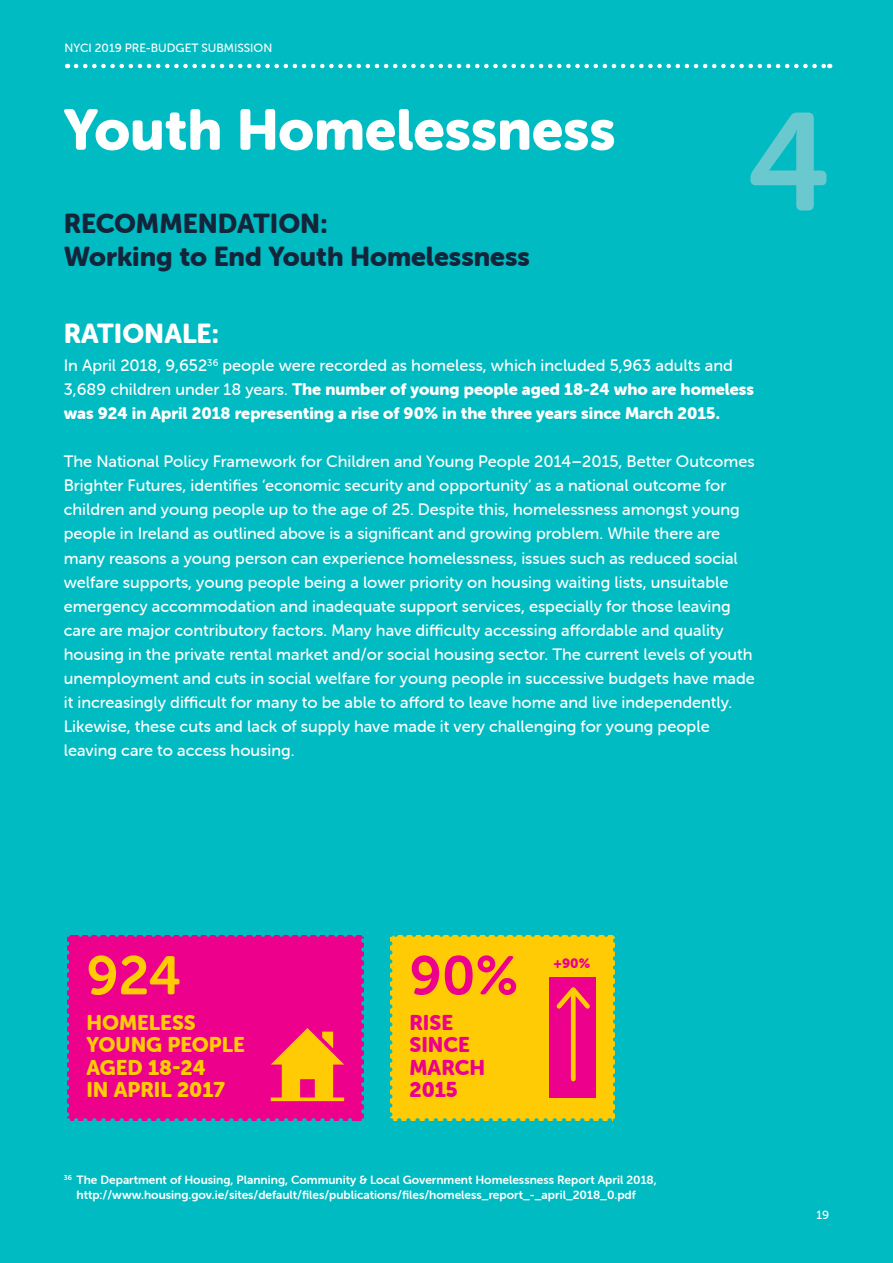
<style>
.page{position:relative;width:893px;height:1263px;background:#00bbc1}
.page>*{position:absolute;margin:0;border:0;box-sizing:border-box;transform-origin:0 0}
.t1{font:138px "Museo Sans Rounded 700";color:#6ac9ce}
.t2{font:57px "Museo Sans Rounded 900";color:#fff}
.t3{font:54px "Museo Sans Rounded 700";color:#ffcb05}
.t4{font:54px "Museo Sans Rounded 700";color:#ec008c}
.t5{font:27px/32.4px "Museo Sans Rounded 900";color:#13253b}
.t6{font:27px "Museo Sans Rounded 900";color:#fff}
.t7{font:21px/22.5px "Museo Sans Rounded 900";color:#ffcb05}
.t8{font:21px/22.5px "Museo Sans Rounded 900";color:#ec008c}
.t9{font:16.5px/24px "Museo Sans Rounded 500";color:#fff}
.t10{font:16.5px/24px "Museo Sans Rounded 900";color:#fff}
.t11{font:13.5px "Museo Sans Rounded 900";color:#ec008c}
.t12{font:12px/15px "Museo Sans Rounded 700";color:#fff}
.t13{font:12px "Museo Sans Rounded 500";color:#fff}
.s1{font-family:"Museo Sans Rounded 500"}
</style>
<div class="page">
<svg style="left:76px;top:64px;width:754px;height:4px"></svg>
<div style="left:67px;top:934px;width:296px;height:186px;background:#ec008c"></div>
<svg style="left:67px;top:943px;width:2px;height:177px"></svg>
<svg style="left:76px;top:1118px;width:288px;height:3px"></svg>
<svg style="left:361px;top:934px;width:3px;height:177px"></svg>
<svg style="left:67px;top:934px;width:287px;height:3px"></svg>
<div style="left:390px;top:934px;width:225px;height:186px;background:#ffcb05"></div>
<svg style="left:390px;top:943px;width:2px;height:177px"></svg>
<svg style="left:399px;top:1118px;width:216px;height:3px"></svg>
<svg style="left:613px;top:934px;width:2px;height:177px"></svg>
<svg style="left:390px;top:934px;width:216px;height:3px"></svg>
<svg style="left:271px;top:1028px;width:73px;height:73px"></svg>
<div style="left:549px;top:977px;width:47px;height:120px;background:#ec008c"></div>
<div style="left:571px;top:990px;width:5px;height:89px;background:#ffcb05"></div>
<svg style="left:556px;top:987px;width:34px;height:26px"></svg>
<p class="t13" style="left:65px;top:41px;width:209px">NYCI 2019 PRE-BUDGET SUBMISSION</p>
<h2 class="t2" style="left:64px;top:97px;width:553px">Youth Homelessness</h2>
<h3 class="t5" style="left:64px;top:208px;width:468px">RECOMMENDATION:<br>Working to End Youth Homelessness</h3>
<h1 class="t1" style="left:748px;top:86px;width:85px">4</h1>
<h3 class="t6" style="left:64px;top:318px;width:157px">RATIONALE:</h3>
<p class="t9" style="left:64px;top:354px;width:671px">In April 2018, 9,652<sup>36</sup> people were recorded as homeless, which included 5,963 adults and</p>
<p class="t10" style="left:64px;top:378px;width:692px"><span class="s1">3,689 children under 18 years.</span> The number of young people aged 18-24 who are homeless was 924 in April 2018 representing a rise of 90% in the three years since March 2015.</p>
<p class="t9" style="left:64px;top:450px;width:693px">The National Policy Framework for Children and Young People 2014–2015, Better Outcomes Brighter Futures, identifies ‘economic security and opportunity’ as a national outcome for children and young people up to the age of 25. Despite this, homelessness amongst young people in Ireland as outlined above is a significant and growing problem. While there are many reasons a young person can experience homelessness, issues such as reduced social welfare supports, young people being a lower priority on housing waiting lists, unsuitable emergency accommodation and inadequate support services, especially for those leaving care are major contributory factors. Many have difficulty accessing affordable and quality housing in the private rental market and/or social housing sector. The current levels of youth unemployment and cuts in social welfare for young people in successive budgets have made it increasingly difficult for many to be able to afford to leave home and live independently.<br>Likewise, these cuts and lack of supply have made it very challenging for young people leaving care to access housing.</p>
<h3 class="t3" style="left:86px;top:946px;width:97px">924</h3>
<p class="t7" style="left:86px;top:1011px;width:160px">HOMELESS<br>YOUNG PEOPLE<br>AGED 18-24<br>IN APRIL 2017</p>
<h3 class="t4" style="left:409px;top:946px;width:110px">90%</h3>
<p class="t8" style="left:409px;top:1011px;width:77px">RISE<br>SINCE<br>MARCH<br>2015</p>
<p class="t11" style="left:553px;top:955px;width:38px">+90%</p>
<p class="t12" style="left:77px;top:1172px;width:582px;text-indent:-13px"><sup>36</sup> The Department of Housing, Planning, Community &amp; Local Government Homelessness Report April 2018, http://www.housing.gov.ie/sites/default/files/publications/files/homeless_report_-_april_2018_0.pdf</p>
<p class="t13" style="left:816px;top:1208px;width:14px">19</p>
</div>
